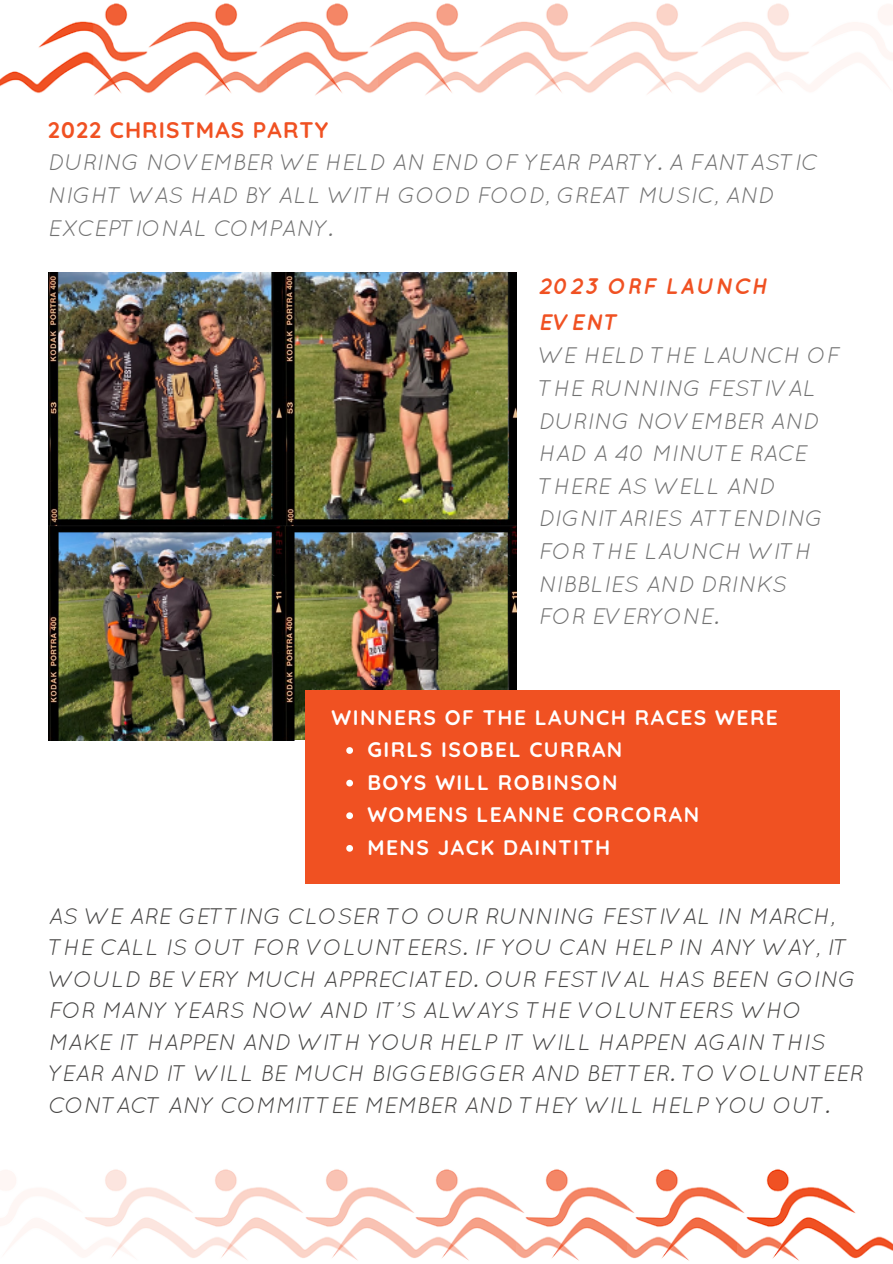
<style>
.page{position:relative;width:893px;height:1264px;background:#fff}
.page>*{position:absolute;margin:0;border:0;box-sizing:border-box;transform-origin:0 0}
.t1{font:italic 22.5px/31.5px "Quicksand";color:#464544}
.t2{font:italic 22.5px/32.5px "Quicksand";color:#717171}
.t3{font:700 22.5px "Quicksand";letter-spacing:.05em;color:#f05122}
.t4{font:italic 700 22.5px/36px "Quicksand";letter-spacing:.05em;color:#f05122}
.t5{font:700 21px/32.5px "Quicksand";letter-spacing:.07em;color:#fff}
</style>
<div class="page">
<img style="left:469px;top:1187px;width:48px;height:67px">
<img style="left:359px;top:1169px;width:110px;height:92px">
<img style="left:248px;top:1169px;width:111px;height:92px">
<img style="left:76px;top:1169px;width:172px;height:91px">
<img style="left:517px;top:1169px;width:110px;height:92px">
<img style="left:627px;top:1169px;width:110px;height:92px">
<img style="left:737px;top:1169px;width:155px;height:92px">
<img style="left:0;top:21px;width:94px;height:73px">
<img style="left:487px;top:21px;width:47px;height:68px">
<img style="left:377px;top:3px;width:110px;height:92px">
<img style="left:267px;top:3px;width:110px;height:93px">
<img style="left:94px;top:3px;width:173px;height:93px">
<img style="left:534px;top:3px;width:111px;height:92px">
<img style="left:645px;top:3px;width:110px;height:92px">
<img style="left:755px;top:3px;width:137px;height:89px">
<img style="left:48px;top:272px;width:468px;height:468px">
<div style="left:305px;top:690px;width:534px;height:193px;background:#f05122"></div>
<svg style="left:346px;top:747px;width:7px;height:7px"></svg>
<svg style="left:346px;top:779px;width:7px;height:7px"></svg>
<svg style="left:346px;top:812px;width:7px;height:7px"></svg>
<svg style="left:346px;top:845px;width:7px;height:6px"></svg>
<p class="t3" style="left:48px;top:115px;width:282px">2022 CHRISTMAS PARTY</p>
<p class="t2" style="left:48px;top:146px;width:771px">DURING NOVEMBER WE HELD AN END OF YEAR PARTY. A FANTASTIC<br>NIGHT WAS HAD BY ALL WITH GOOD FOOD, GREAT MUSIC, AND<br>EXCEPTIONAL COMPANY.</p>
<p class="t4" style="left:538px;top:267px;width:231px">2023 ORF LAUNCH<br>EVENT</p>
<p class="t2" style="left:538px;top:339px;width:302px">WE HELD THE LAUNCH OF<br>THE RUNNING FESTIVAL<br>DURING NOVEMBER AND<br>HAD A 40 MINUTE RACE<br>THERE AS WELL AND<br>DIGNITARIES ATTENDING<br>FOR THE LAUNCH WITH<br>NIBBLIES AND DRINKS<br>FOR EVERYONE.</p>
<p class="t5" style="left:331px;top:700px;width:447px">WINNERS OF THE LAUNCH RACES WERE</p>
<p class="t5" style="left:367px;top:733px;width:333px">GIRLS ISOBEL CURRAN<br>BOYS WILL ROBINSON<br>WOMENS LEANNE CORCORAN<br>MENS JACK DAINTITH</p>
<p class="t1" style="left:48px;top:899px;width:816px">AS WE ARE GETTING CLOSER TO OUR RUNNING FESTIVAL IN MARCH, THE CALL IS OUT FOR VOLUNTEERS. IF YOU CAN HELP IN ANY WAY, IT WOULD BE VERY MUCH APPRECIATED. OUR FESTIVAL HAS BEEN GOING FOR MANY YEARS NOW AND IT’S ALWAYS THE VOLUNTEERS WHO MAKE IT HAPPEN AND WITH YOUR HELP IT WILL HAPPEN AGAIN THIS YEAR AND IT WILL BE MUCH BIGGEBIGGER AND BETTER. TO VOLUNTEER CONTACT ANY COMMITTEE MEMBER AND THEY WILL HELP YOU OUT.</p>
</div>
